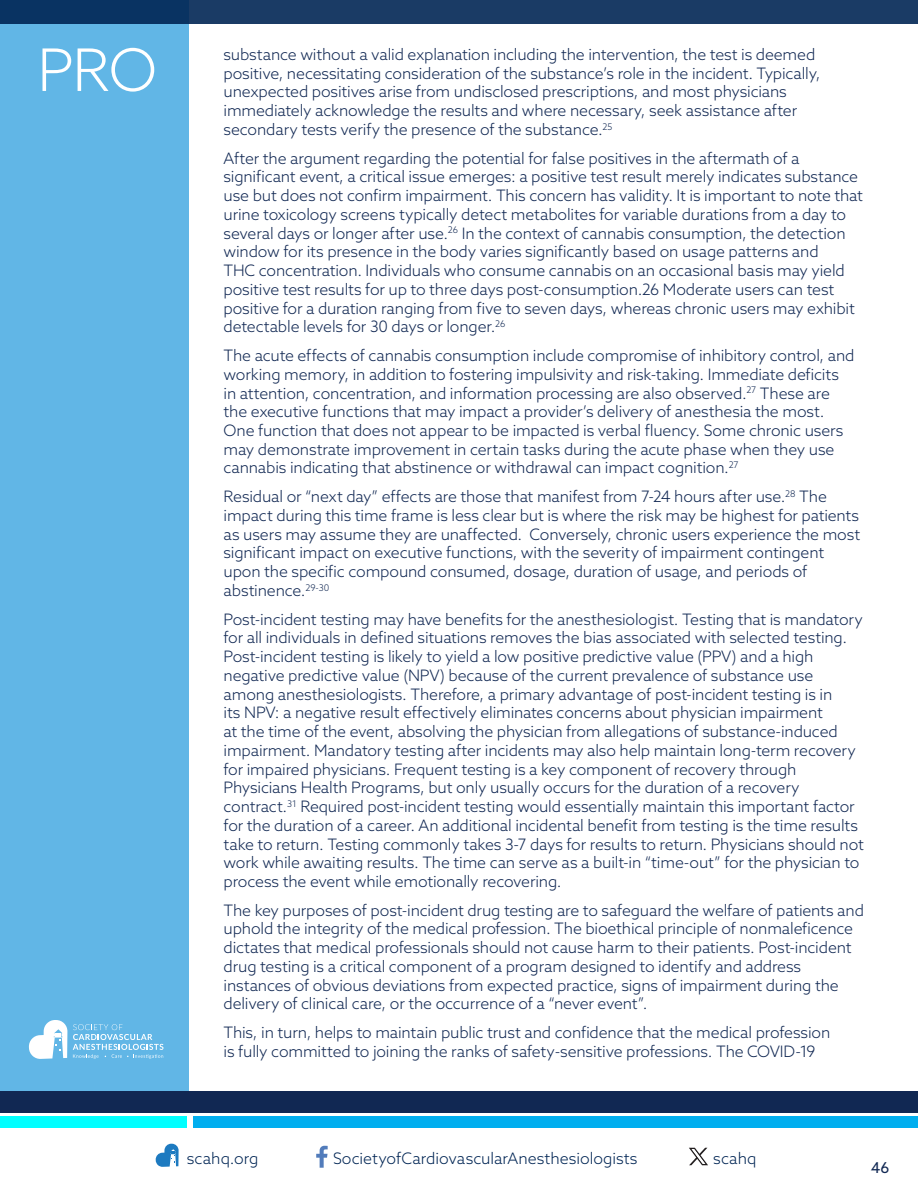
<style>
.page{position:relative;width:918px;height:1188px;background:#fff}
.page>*{position:absolute;margin:0;border:0;box-sizing:border-box;transform-origin:0 0}
.t1{font:300 58.8px "Azo Sans";color:#fff}
.Body_text_no_indent{font:300 15.9px "Azo Sans";color:#002554}
.Body_text_no_indent-2{font:300 15.75px/18.8px "Azo Sans";letter-spacing:-.01em;color:#112853}
.t2{font:15px "Azo Sans";color:#112853}
</style>
<div class="page">
<div style="left:0;top:0;width:189px;height:1094px;background:#61b6e6"></div>
<div style="left:0;top:1091px;width:918px;height:22px;background:#112853"></div>
<div style="left:193px;top:1116px;width:725px;height:12px;background:#00aeef"></div>
<div style="left:0;top:1116px;width:187px;height:12px;background:#0ff"></div>
<svg style="left:29px;top:1020px;width:134px;height:39px"></svg>
<div style="left:0;top:0;width:918px;height:24px;background:linear-gradient(to right,#0e3563,#1f3d66)"></div>
<svg style="left:316px;top:1146px;width:12px;height:22px"></svg>
<svg style="left:156px;top:1144px;width:23px;height:23px"></svg>
<svg style="left:689px;top:1148px;width:19px;height:17px"></svg>
<p class="t1" style="left:37px;top:32px;width:121px">PRO</p>
<p class="Body_text_no_indent-2" style="left:224px;top:45px;width:598px">substance without a valid explanation including the intervention, the test is deemed positive, necessitating consideration of the substance’s role in the incident. Typically, unexpected positives arise from undisclosed prescriptions, and most physicians immediately acknowledge the results and where necessary, seek assistance after secondary tests verify the presence of the substance.<sup>25</sup></p>
<p class="Body_text_no_indent-2" style="left:224px;top:148px;width:641px">After the argument regarding the potential for false positives in the aftermath of a significant event, a critical issue emerges: a positive test result merely indicates substance use but does not confirm impairment. This concern has validity. It is important to note that urine toxicology screens typically detect metabolites for variable durations from a day to several days or longer after use.<sup>26</sup> In the context of cannabis consumption, the detection window for its presence in the body varies significantly based on usage patterns and<br>THC concentration. Individuals who consume cannabis on an occasional basis may yield positive test results for up to three days post-consumption.26 Moderate users can test positive for a duration ranging from five to seven days, whereas chronic users may exhibit detectable levels for 30 days or longer.<sup>26</sup></p>
<p class="Body_text_no_indent-2" style="left:224px;top:346px;width:633px">The acute effects of cannabis consumption include compromise of inhibitory control, and working memory, in addition to fostering impulsivity and risk-taking. Immediate deficits in attention, concentration, and information processing are also observed.<sup>27</sup> These are the executive functions that may impact a provider’s delivery of anesthesia the most.<br>One function that does not appear to be impacted is verbal fluency. Some chronic users may demonstrate improvement in certain tasks during the acute phase when they use cannabis indicating that abstinence or withdrawal can impact cognition.<sup>27</sup></p>
<p class="Body_text_no_indent-2" style="left:224px;top:487px;width:638px">Residual or “next day” effects are those that manifest from 7-24 hours after use.<sup>28</sup> The impact during this time frame is less clear but is where the risk may be highest for patients as users may assume they are unaffected. Conversely, chronic users experience the most significant impact on executive functions, with the severity of impairment contingent upon the specific compound consumed, dosage, duration of usage, and periods of abstinence.<sup>29-30</sup></p>
<p class="Body_text_no_indent-2" style="left:224px;top:609px;width:642px">Post-incident testing may have benefits for the anesthesiologist. Testing that is mandatory for all individuals in defined situations removes the bias associated with selected testing.<br>Post-incident testing is likely to yield a low positive predictive value (PPV) and a high negative predictive value (NPV) because of the current prevalence of substance use among anesthesiologists. Therefore, a primary advantage of post-incident testing is in<br>its NPV: a negative result effectively eliminates concerns about physician impairment<br>at the time of the event, absolving the physician from allegations of substance-induced impairment. Mandatory testing after incidents may also help maintain long-term recovery for impaired physicians. Frequent testing is a key component of recovery through Physicians Health Programs, but only usually occurs for the duration of a recovery contract.<sup>31</sup> Required post-incident testing would essentially maintain this important factor for the duration of a career. An additional incidental benefit from testing is the time results take to return. Testing commonly takes 3-7 days for results to return. Physicians should not work while awaiting results. The time can serve as a built-in “time-out” for the physician to process the event while emotionally recovering.</p>
<p class="Body_text_no_indent-2" style="left:224px;top:901px;width:642px">The key purposes of post-incident drug testing are to safeguard the welfare of patients and uphold the integrity of the medical profession. The bioethical principle of nonmaleficence dictates that medical professionals should not cause harm to their patients. Post-incident drug testing is a critical component of a program designed to identify and address instances of obvious deviations from expected practice, signs of impairment during the delivery of clinical care, or the occurrence of a “never event”.</p>
<p class="Body_text_no_indent-2" style="left:224px;top:1023px;width:608px">This, in turn, helps to maintain public trust and confidence that the medical profession is fully committed to joining the ranks of safety-sensitive professions. The COVID-19</p>
<p class="Body_text_no_indent" style="left:187px;top:1148px;width:73px">scahq.org</p>
<p class="Body_text_no_indent" style="left:333px;top:1148px;width:306px">SocietyofCardiovascularAnesthesiologists</p>
<p class="Body_text_no_indent" style="left:713px;top:1148px;width:45px">scahq</p>
<p class="t2" style="left:871px;top:1157px;width:20px">46</p>
</div>
